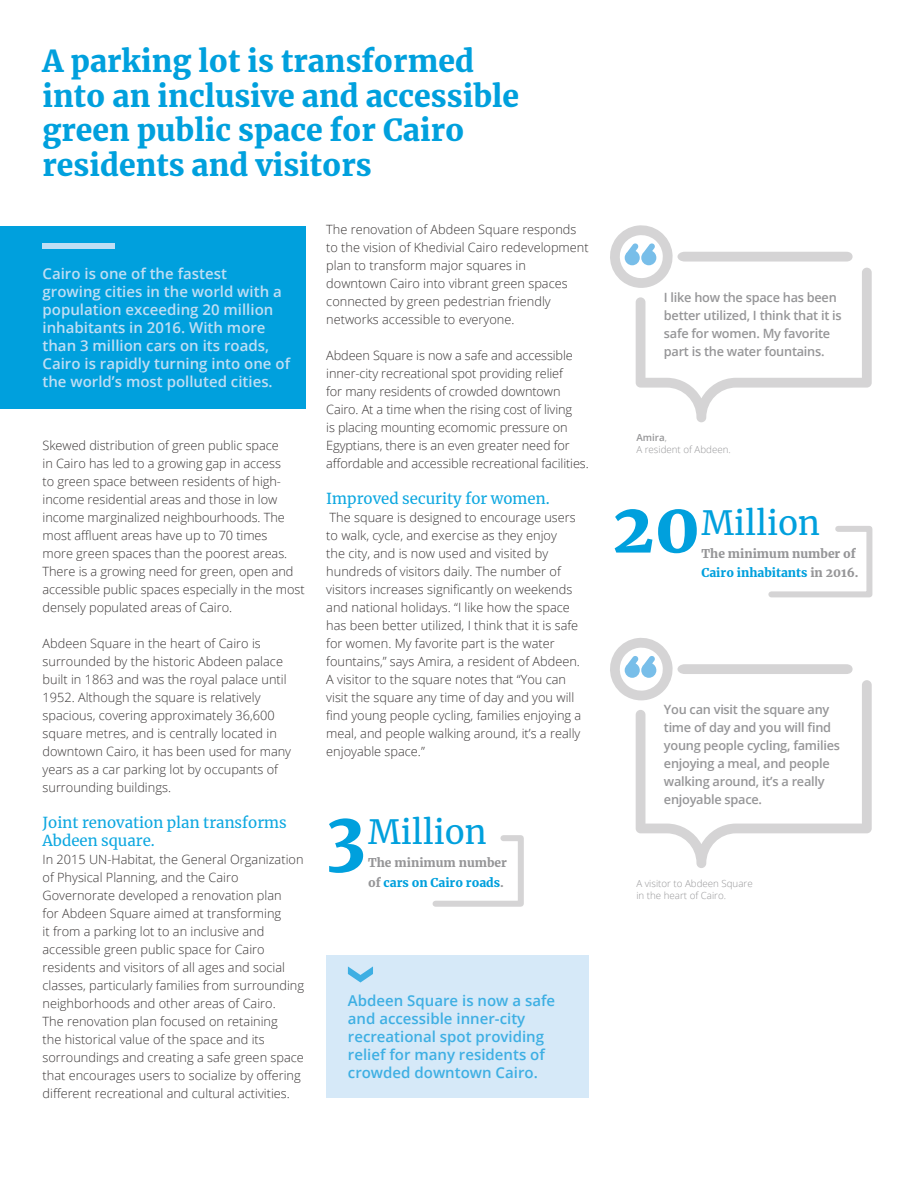
<style>
.page{position:relative;width:915px;height:1191px;background:#fff}
.page>*{position:absolute;margin:0;border:0;box-sizing:border-box;transform-origin:0 0}
.t1{font:33px "Merriweather";color:#00a0dd}
.t2{font:900 30px/34.5px "Merriweather";color:#00a0dd}
.t3{font:600 15px/18px "Open Sans";color:#c0def4}
.t4{font:600 15px/18px "Open Sans";color:#3eafe3}
.t5{font:15px/18px "Merriweather";color:#0ca7e0}
.t6{font:300 12.75px/18px "Open Sans";color:#393535}
.t7{font:600 12.75px/18px "Open Sans";letter-spacing:-.02em;color:#969698}
.t8{font:900 12px/19.5px "Merriweather";color:#969698}
.t9{font:300 9.75px/12px "Open Sans";color:#969698}
.t10{font:600 9.75px "Open Sans";color:#969698}
.s1{font-weight:300}
.s2{font-weight:900;font-size:69px}
.s3{color:#00a0dd}
</style>
<div class="page">
<svg style="left:432px;top:835px;width:92px;height:72px"></svg>
<svg style="left:768px;top:526px;width:105px;height:72px"></svg>
<svg style="left:610px;top:638px;width:242px;height:62px"></svg>
<svg style="left:635px;top:680px;width:236px;height:188px"></svg>
<svg style="left:610px;top:225px;width:261px;height:197px"></svg>
<div style="left:326px;top:955px;width:262px;height:143px;background:#d6e9f8"></div>
<svg style="left:348px;top:966px;width:25px;height:16px"></svg>
<div style="left:0;top:226px;width:305px;height:182px;background:#00a0dd"></div>
<div style="left:43px;top:243px;width:72px;height:6px;background:#c0def4"></div>
<h2 class="t2" style="left:43px;top:43px;width:478px">A parking lot is transformed into an inclusive and accessible green public space for Cairo residents and visitors</h2>
<p class="t6" style="left:326px;top:220px;width:264px">The renovation of Abdeen Square responds to the vision of Khedivial Cairo redevelopment plan to transform major squares in downtown Cairo into vibrant green spaces connected by green pedestrian friendly networks accessible to everyone.</p>
<p class="t6" style="left:326px;top:346px;width:264px">Abdeen Square is now a safe and accessible inner-city recreational spot providing relief<br>for many residents of crowded downtown Cairo. At a time when the rising cost of living<br>is placing mounting ecomomic pressure on Egyptians, there is an even greater need for affordable and accessible recreational facilities.</p>
<p class="t5" style="left:326px;top:489px;width:225px">Improved security for women.</p>
<p class="t6" style="left:326px;top:508px;width:256px">The square is designed to encourage users to walk, cycle, and exercise as they enjoy<br>the city, and is now used and visited by hundreds of visitors daily. The number of visitors increases significantly on weekends and national holidays. “I like how the space has been better utilized, I think that it is safe for women. My favorite part is the water fountains,” says Amira, a resident of Abdeen.<br>A visitor to the square notes that “You can visit the square any time of day and you will find young people cycling, families enjoying a meal, and people walking around, it’s a really enjoyable space.”</p>
<p class="t3" style="left:43px;top:264px;width:249px">Cairo is one of the fastest<br>growing cities in the world with a population exceeding 20 million inhabitants in 2016. With more than 3 million cars on its roads,<br>Cairo is rapidly turning into one of the world’s most polluted cities.</p>
<p class="t7" style="left:663px;top:288px;width:179px">I like how the space has been better utilized, I think that it is safe for women. My favorite part is the water fountains.</p>
<p class="t10" style="left:636px;top:430px;width:32px">Amira<span class="s1">,</span></p>
<p class="t6" style="left:43px;top:436px;width:238px">Skewed distribution of green public space</p>
<p class="t9" style="left:636px;top:443px;width:96px">A resident of Abdeen.</p>
<p class="t6" style="left:43px;top:454px;width:263px">in Cairo has led to a growing gap in access<br>to green space between residents of high&shy;income residential areas and those in low income marginalized neighbourhoods. The most affluent areas have up to 70 times<br>more green spaces than the poorest areas.<br>There is a growing need for green, open and accessible public spaces especially in the most densely populated areas of Cairo.</p>
<p class="t6" style="left:43px;top:634px;width:250px">Abdeen Square in the heart of Cairo is surrounded by the historic Abdeen palace built in 1863 and was the royal palace until 1952. Although the square is relatively spacious, covering approximately 36,600 square metres, and is centrally located in downtown Cairo, it has been used for many years as a car parking lot by occupants of surrounding buildings.</p>
<p class="t5" style="left:43px;top:813px;width:245px">Joint renovation plan transforms<br>Abdeen square.</p>
<p class="t6" style="left:43px;top:850px;width:263px">In 2015 UN-Habitat, the General Organization of Physical Planning, and the Cairo Governorate developed a renovation plan<br>for Abdeen Square aimed at transforming<br>it from a parking lot to an inclusive and accessible green public space for Cairo residents and visitors of all ages and social classes, particularly families from surrounding neighborhoods and other areas of Cairo.<br>The renovation plan focused on retaining<br>the historical value of the space and its sorroundings and creating a safe green space that encourages users to socialize by offering different recreational and cultural activities.</p>
<h1 class="t1" style="left:612px;top:500px;width:209px"><span class="s2">20</span>Million</h1>
<p class="t8" style="left:701px;top:543px;width:158px">The minimum number of<br><span class="s3">Cairo inhabitants</span> in 2016.</p>
<p class="t7" style="left:663px;top:700px;width:177px">You can visit the square any time of day and you will find young people cycling, families enjoying a meal, and people walking around, it’s a really enjoyable space.</p>
<h1 class="t1" style="left:326px;top:809px;width:162px"><span class="s2">3</span>Million</h1>
<p class="t8" style="left:368px;top:852px;width:140px">The minimum number of <span class="s3">cars on Cairo roads</span>.</p>
<p class="t9" style="left:636px;top:876px;width:118px">A visitor to Abdeen Square in the heart of Cairo.</p>
<p class="t4" style="left:348px;top:991px;width:209px">Abdeen Square is now a safe and accessible inner-city recreational spot providing relief for many residents of crowded downtown Cairo.</p>
</div>
